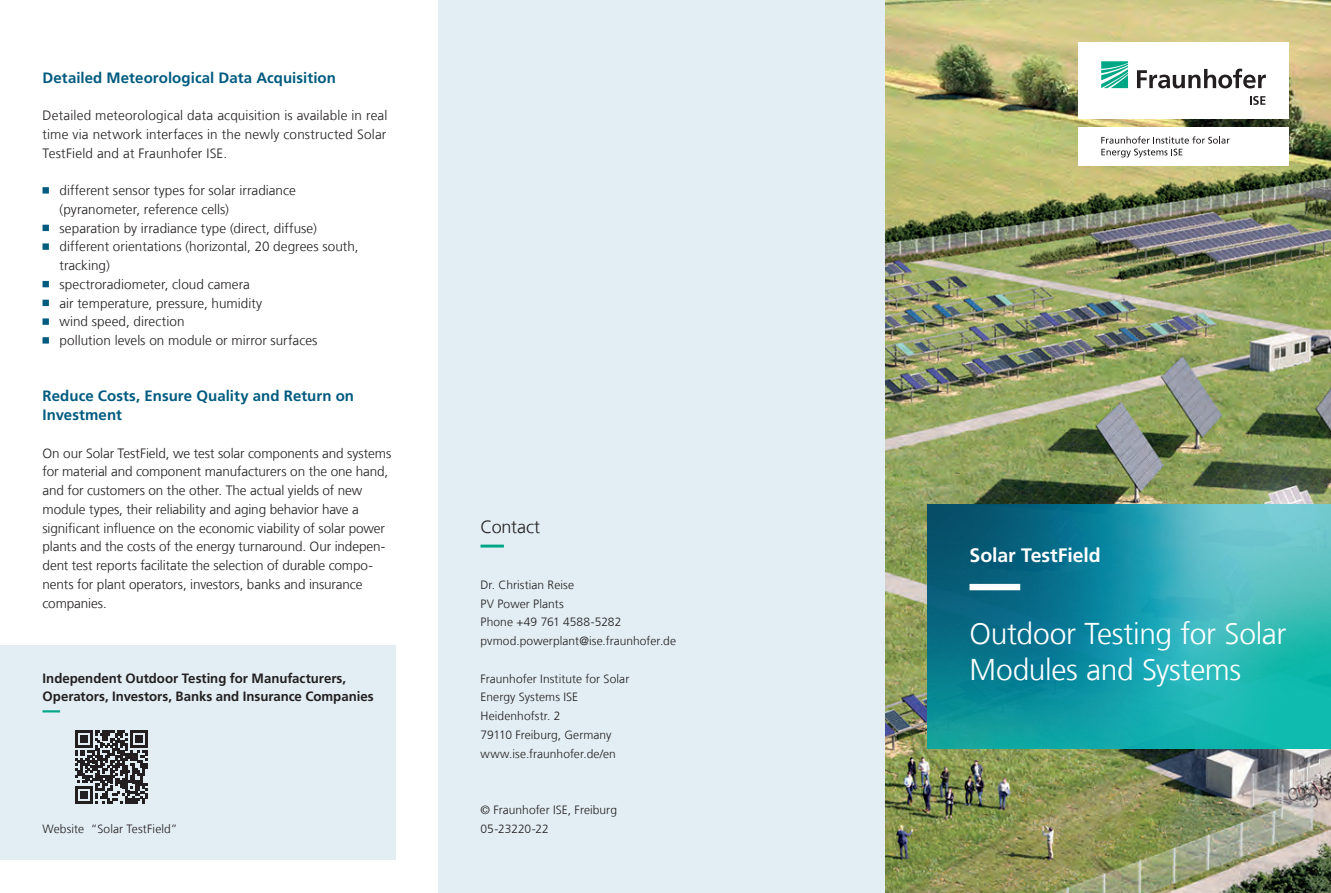
<style>
.page{position:relative;width:1331px;height:893px;background:#fff}
.page>*{position:absolute;margin:0;border:0;box-sizing:border-box;transform-origin:0 0}
.Ueberschrift_20_24_w{font:300 30px "Frutiger LT Com";letter-spacing:-.01em;color:#fff}
.Sub_Ueberschrift_13{font:700 19.5px "Frutiger LT Com";letter-spacing:-.005em;color:#fff}
.Infokasten_gross_Ueb{font:300 18px "Frutiger LT Com";letter-spacing:-.01em;color:#231f20}
.Zwischenueberschrift{font:700 15px/18.8px "Frutiger LT Com";letter-spacing:.005em;color:#005b7f}
.Fliesstext_9_12_5_sc{font:300 13.5px/18.8px "Frutiger LT Com";letter-spacing:-.005em;color:#231f20;text-align:justify}
.Aufzählung_schwarz_b{font:300 13.5px/18.8px "Frutiger LT Com";letter-spacing:.005em;color:#231f20}
.Infokasten_klein_Ueb{font:700 13.5px "Frutiger LT Com";color:#231f20}
.Infokasten_klein_Fli{font:300 12px/18.8px "Frutiger LT Com";letter-spacing:.005em;color:#231f20}
</style>
<div class="page">
<img style="left:884px;top:0;width:447px;height:893px">
<svg style="left:927px;top:504px;width:404px;height:245px;background:#1f99a5"></svg>
<div style="left:1078px;top:43px;width:210px;height:76px;background:#fff"></div>
<div style="left:1078px;top:127px;width:210px;height:38px;background:#fff"></div>
<svg style="left:1101px;top:136px;width:129px;height:21px"></svg>
<svg style="left:1101px;top:61px;width:27px;height:27px"></svg>
<svg style="left:1137px;top:69px;width:129px;height:19px"></svg>
<svg style="left:1250px;top:96px;width:15px;height:9px"></svg>
<div style="left:438px;top:0;width:446px;height:893px;background:#e2eef4"></div>
<svg style="left:480px;top:545px;width:24px;height:3px"></svg>
<svg style="left:969px;top:584px;width:319px;height:6px"></svg>
<div style="left:0;top:645px;width:395px;height:215px;background:#e2eef4"></div>
<svg style="left:43px;top:710px;width:18px;height:2px"></svg>
<svg style="left:75px;top:730px;width:73px;height:73px"></svg>
<svg style="left:43px;top:187px;width:6px;height:7px"></svg>
<svg style="left:43px;top:225px;width:6px;height:6px"></svg>
<svg style="left:43px;top:243px;width:6px;height:7px"></svg>
<svg style="left:43px;top:281px;width:6px;height:6px"></svg>
<svg style="left:43px;top:300px;width:6px;height:6px"></svg>
<svg style="left:43px;top:318px;width:6px;height:7px"></svg>
<svg style="left:43px;top:337px;width:6px;height:7px"></svg>
<p class="Zwischenueberschrift" style="left:43px;top:68px;width:295px">Detailed Meteorological Data Acquisition</p>
<p class="Fliesstext_9_12_5_sc" style="left:43px;top:106px;width:346px">Detailed meteorological data acquisition is available in real time via network interfaces in the newly constructed Solar TestField and at Fraunhofer ISE.</p>
<p class="Aufzählung_schwarz_b" style="left:60px;top:181px;width:238px">different sensor types for solar irradiance (pyranometer, reference cells)</p>
<p class="Aufzählung_schwarz_b" style="left:60px;top:219px;width:259px">separation by irradiance type (direct, diffuse)</p>
<p class="Aufzählung_schwarz_b" style="left:60px;top:237px;width:301px">different orientations (horizontal, 20 degrees south, tracking)</p>
<p class="Aufzählung_schwarz_b" style="left:60px;top:275px;width:192px">spectroradiometer, cloud camera</p>
<p class="Aufzählung_schwarz_b" style="left:60px;top:294px;width:204px">air temperature, pressure, humidity</p>
<p class="Aufzählung_schwarz_b" style="left:60px;top:312px;width:126px">wind speed, direction</p>
<p class="Aufzählung_schwarz_b" style="left:60px;top:331px;width:259px">pollution levels on module or mirror surfaces</p>
<p class="Zwischenueberschrift" style="left:43px;top:387px;width:313px">Reduce Costs, Ensure Quality and Return on<br>Investment</p>
<p class="Fliesstext_9_12_5_sc" style="left:43px;top:444px;width:350px;text-align:left">On our Solar TestField, we test solar components and systems for material and component manufacturers on the one hand, and for customers on the other. The actual yields of new module types, their reliability and aging behavior have a significant influence on the economic viability of solar power plants and the costs of the energy turnaround. Our indepen&shy;dent test reports facilitate the selection of durable compo&shy;nents for plant operators, investors, banks and insurance companies.</p>
<p class="Infokasten_klein_Ueb" style="left:43px;top:670px;width:305px">Independent Outdoor Testing for Manufacturers,</p>
<p class="Infokasten_klein_Ueb" style="left:43px;top:689px;width:333px">Operators, Investors, Banks and Insurance Companies</p>
<p class="Infokasten_klein_Fli" style="left:43px;top:819px;width:136px">Website “Solar TestField”</p>
<p class="Infokasten_gross_Ueb" style="left:480px;top:516px;width:61px">Contact</p>
<p class="Infokasten_klein_Fli" style="left:480px;top:575px;width:95px">Dr. Christian Reise</p>
<p class="Infokasten_klein_Fli" style="left:480px;top:594px;width:85px">PV Power Plants</p>
<p class="Infokasten_klein_Fli" style="left:480px;top:613px;width:142px">Phone +49 761 4588-5282</p>
<p class="Infokasten_klein_Fli" style="left:480px;top:632px;width:197px">pvmod.powerplant@ise.fraunhofer.de</p>
<p class="Infokasten_klein_Fli" style="left:480px;top:669px;width:150px">Fraunhofer Institute for Solar<br>Energy Systems ISE</p>
<p class="Infokasten_klein_Fli" style="left:480px;top:707px;width:133px">Heidenhofstr. 2<br>79110 Freiburg, Germany</p>
<p class="Infokasten_klein_Fli" style="left:480px;top:744px;width:137px">www.ise.fraunhofer.de/en</p>
<p class="Infokasten_klein_Fli" style="left:480px;top:800px;width:138px">© Fraunhofer ISE, Freiburg<br>05-23220-22</p>
<p class="Sub_Ueberschrift_13" style="left:969px;top:543px;width:133px">Solar TestField</p>
<p class="Ueberschrift_20_24_w" style="left:969px;top:616px;width:318px">Outdoor Testing for Solar</p>
<p class="Ueberschrift_20_24_w" style="left:969px;top:652px;width:273px">Modules and Systems</p>
</div>
